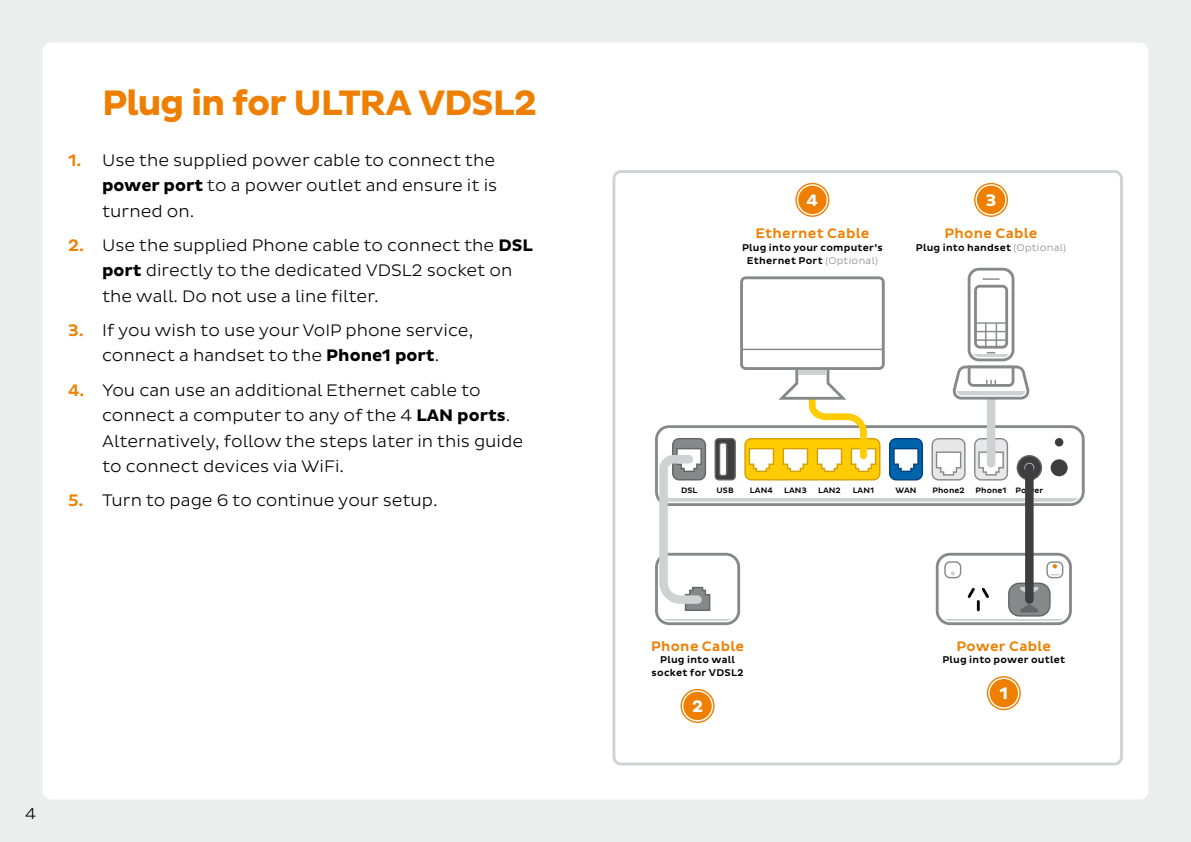
<style>
.page{position:relative;width:1191px;height:842px;background:#eceded}
.page>*{position:absolute;margin:0;border:0;box-sizing:border-box;transform-origin:0 0}
.t1{font:700 36px "Pluto Sans";letter-spacing:-.035em;color:#ee7f00}
.t2{font:300 17px/25.6px "Pluto Sans";color:#000}
.t3{font:700 17px "Pluto Sans";color:#fff}
.t4{font:300 16px "Pluto Sans";color:#000}
.t5{font:500 14px "Pluto Sans";letter-spacing:.02em;color:#ee7f00}
.t6{font:500 10px/12.8px "Pluto Sans";letter-spacing:.025em;color:#000;text-align:center}
.t7{font:500 8px "Pluto Sans";letter-spacing:.015em;color:#000}
.s1{font-weight:500;color:#ee7f00}
.s2{font-weight:700}
.s3{font-weight:300;color:#87888a}
</style>
<div class="page">
<div style="left:43px;top:43px;width:1105px;height:756px;background:#fff;border-radius:9px"></div>
<div style="left:612px;top:170px;width:511px;height:595px;border:3px solid #d0d1d2;border-radius:7px"></div>
<svg style="left:655px;top:268px;width:429px;height:357px"></svg>
<svg style="left:986px;top:676px;width:34px;height:34px"></svg>
<div style="left:988px;top:677px;width:31px;height:32px;border:1px solid #fff;border-radius:50%"></div>
<svg style="left:680px;top:689px;width:34px;height:34px"></svg>
<div style="left:682px;top:690px;width:31px;height:31px;border:1px solid #fff;border-radius:50%"></div>
<svg style="left:795px;top:183px;width:34px;height:34px"></svg>
<div style="left:797px;top:184px;width:31px;height:31px;border:1px solid #fff;border-radius:50%"></div>
<svg style="left:974px;top:183px;width:34px;height:34px"></svg>
<div style="left:975px;top:184px;width:31px;height:31px;border:1px solid #fff;border-radius:50%"></div>
<h2 class="t1" style="left:102px;top:82px;width:436px">Plug in for ULTRA VDSL2</h2>
<p class="t2" style="left:102px;top:147px;width:397px;text-indent:-34px"><span class="s1">1.</span> Use the supplied power cable to connect the <span class="s2">power port</span> to a power outlet and ensure it is turned on.</p>
<p class="t2" style="left:102px;top:232px;width:432px;text-indent:-34px"><span class="s1">2.</span> Use the supplied Phone cable to connect the <span class="s2">DSL port</span> directly to the dedicated VDSL2 socket on the wall. Do not use a line filter.</p>
<p class="t2" style="left:68px;top:318px;width:407px;text-align:center"><span class="s1">3.</span> If you wish to use your VoIP phone service, connect a handset to the <span class="s2">Phone1 port</span>.</p>
<p class="t2" style="left:102px;top:377px;width:422px;text-indent:-34px"><span class="s1">4.</span> You can use an additional Ethernet cable to connect a computer to any of the 4 <span class="s2">LAN ports</span>.<br>Alternatively, follow the steps later in this guide to connect devices via WiFi.</p>
<p class="t2" style="left:68px;top:488px;width:371px"><span class="s1">5.</span> Turn to page 6 to continue your setup.</p>
<p class="t4" style="left:25px;top:805px;width:13px">4</p>
<p class="t3" style="left:806px;top:190px;width:13px">4</p>
<p class="t3" style="left:985px;top:190px;width:12px">3</p>
<p class="t5" style="left:755px;top:225px;width:115px">Ethernet Cable</p>
<p class="t6" style="left:742px;top:241px;width:142px">Plug into your computer’s<br>Ethernet Port <span class="s3">(Optional)</span></p>
<p class="t5" style="left:944px;top:225px;width:94px">Phone Cable</p>
<p class="t6" style="left:916px;top:241px;width:152px">Plug into handset <span class="s3">(Optional)</span></p>
<p class="t7" style="left:681px;top:486px;width:18px">DSL</p>
<p class="t7" style="left:716px;top:486px;width:19px">USB</p>
<p class="t7" style="left:750px;top:486px;width:24px">LAN4</p>
<p class="t7" style="left:784px;top:486px;width:24px">LAN3</p>
<p class="t7" style="left:818px;top:486px;width:24px">LAN2</p>
<p class="t7" style="left:852px;top:486px;width:23px">LAN1</p>
<p class="t7" style="left:895px;top:486px;width:23px">WAN</p>
<p class="t7" style="left:932px;top:486px;width:34px">Phone2</p>
<p class="t7" style="left:975px;top:486px;width:69px">Phone1 Power</p>
<p class="t5" style="left:651px;top:638px;width:94px">Phone Cable</p>
<p class="t6" style="left:651px;top:654px;width:93px">Plug into wall socket for VDSL2</p>
<p class="t3" style="left:692px;top:696px;width:13px">2</p>
<p class="t5" style="left:956px;top:638px;width:96px">Power Cable</p>
<p class="t6" style="left:942px;top:654px;width:124px">Plug into power outlet</p>
<p class="t3" style="left:999px;top:683px;width:10px">1</p>
</div>
